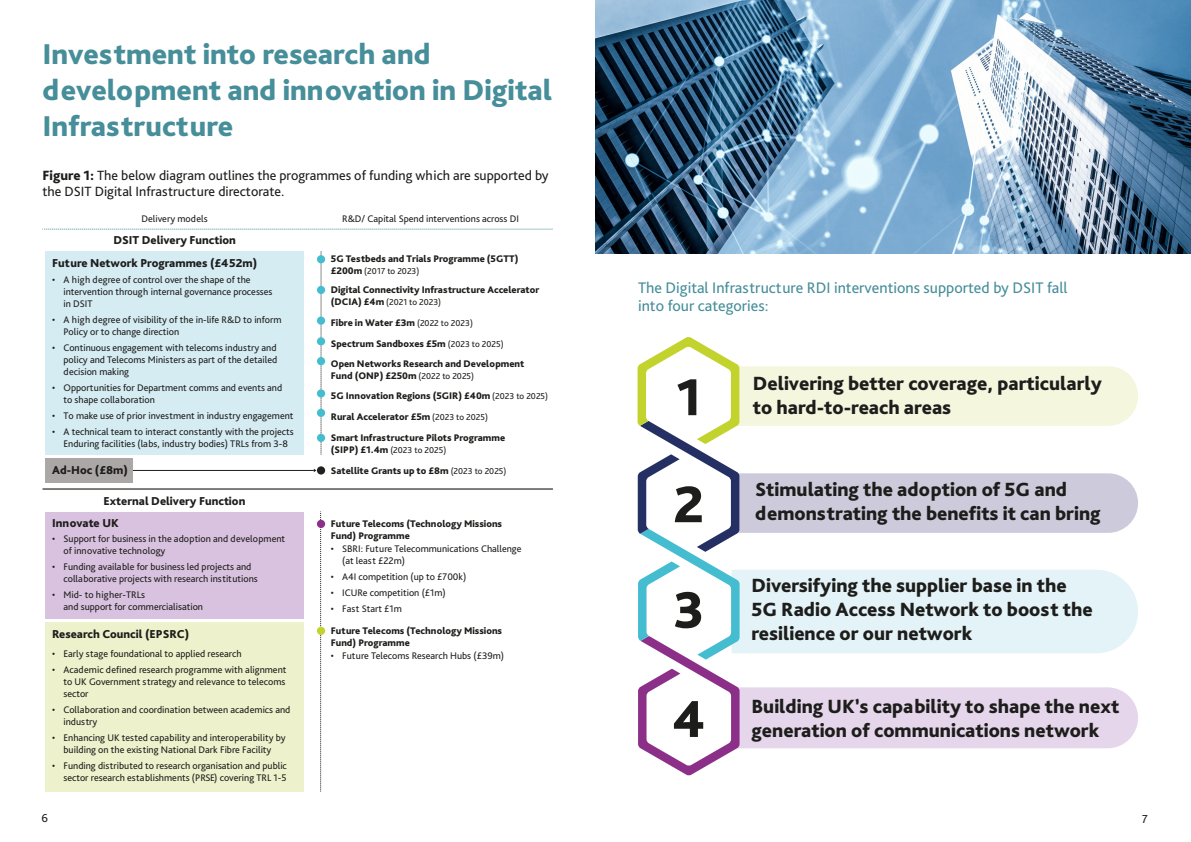
<style>
.page{position:relative;width:1191px;height:842px;background:#fff}
.page>*{position:absolute;margin:0;border:0;box-sizing:border-box;transform-origin:0 0}
.Heading_1{font:800 54px "Bliss Pro";color:#1d1d1b}
.Heading_1-2{font:800 30px/36px "Bliss Pro";color:#468e99}
.Heading_1-3{font:800 20px/24px "Bliss Pro";color:#1d1d1b}
.Intro_Paragraph{font:16px/18px "Bliss Pro";color:#468e99}
.Body_Copy{font:14px/16px "Bliss Pro";color:#1d1d1b}
.t1{font:800 12px "Bliss Pro";color:#1d1d1b}
.t2{font:12px "Bliss Pro";color:#1d1d1b}
.t3{font:10px/12px "Bliss Pro";color:#1d1d1b}
.t4{font:800 10px/12px "Bliss Pro";color:#1d1d1b}
.t5{font:9px "Bliss Pro";color:#1d1d1b}
.s1{font-weight:800}
.s2{font-weight:800;font-size:10px}
.s3{font-weight:400;font-size:9px}
</style>
<div class="page">
<img style="left:595px;top:0;width:596px;height:254px">
<svg style="left:637px;top:337px;width:501px;height:438px"></svg>
<svg style="left:320px;top:251px;width:1px;height:204px"></svg>
<div style="left:45px;top:251px;width:259px;height:204px;background:#d5ecf3"></div>
<div style="left:45px;top:512px;width:259px;height:106px;background:#d9c2df"></div>
<div style="left:45px;top:622px;width:259px;height:170px;background:#eef2cc"></div>
<div style="left:317px;top:466px;width:8px;height:8px;background:#221f1d;border-radius:50%"></div>
<hr style="left:114px;top:470px;width:200px;height:1px;background:#1d1d1b">
<svg style="left:44px;top:229px;width:509px;height:1px"></svg>
<div style="left:317px;top:255px;width:8px;height:8px;background:#45bdd1;border-radius:50%"></div>
<svg style="left:320px;top:511px;width:1px;height:281px"></svg>
<div style="left:317px;top:520px;width:8px;height:8px;background:#8c2f88;border-radius:50%"></div>
<div style="left:317px;top:627px;width:8px;height:8px;background:#c3d32e;border-radius:50%"></div>
<div style="left:317px;top:286px;width:8px;height:8px;background:#45bdd1;border-radius:50%"></div>
<div style="left:317px;top:317px;width:8px;height:8px;background:#45bdd1;border-radius:50%"></div>
<div style="left:317px;top:337px;width:8px;height:8px;background:#45bdd1;border-radius:50%"></div>
<div style="left:317px;top:357px;width:8px;height:8px;background:#45bdd1;border-radius:50%"></div>
<div style="left:317px;top:389px;width:8px;height:9px;background:#45bdd1;border-radius:50%"></div>
<div style="left:317px;top:409px;width:8px;height:8px;background:#45bdd1;border-radius:50%"></div>
<div style="left:317px;top:434px;width:8px;height:8px;background:#45bdd1;border-radius:50%"></div>
<hr style="left:43px;top:488px;width:510px;height:2px;background:#1d1d1b">
<div style="left:46px;top:458px;width:87px;height:24px;background:#aca7a7"></div>
<p class="Heading_1-2" style="left:43px;top:35px;width:511px">Investment into research and development and innovation in Digital<br>Infrastructure</p>
<p class="Body_Copy" style="left:43px;top:167px;width:508px"><span class="s1">Figure 1:</span> The below diagram outlines the programmes of funding which are supported by the DSIT Digital Infrastructure directorate.</p>
<p class="t3" style="left:142px;top:213px;width:68px">Delivery models</p>
<p class="t3" style="left:342px;top:213px;width:178px">R&amp;D/ Capital Spend interventions across DI</p>
<p class="t1" style="left:113px;top:233px;width:124px">DSIT Delivery Function</p>
<p class="t1" style="left:52px;top:255px;width:207px">Future Network Programmes (£452m)</p>
<p class="t3" style="left:63px;top:273px;width:210px;text-indent:-11px">• A high degree of control over the shape of the intervention through internal governance processes in DSIT</p>
<p class="t3" style="left:63px;top:313px;width:219px;text-indent:-11px">• A high degree of visibility of the in-life R&amp;D to inform<br>Policy or to change direction</p>
<p class="t3" style="left:63px;top:341px;width:215px;text-align:justify;text-indent:-11px">• Continuous engagement with telecoms industry and policy and Telecoms Ministers as part of the detailed decision making</p>
<p class="t3" style="left:63px;top:381px;width:220px;text-indent:-11px">• Opportunities for Department comms and events and to shape collaboration</p>
<p class="t3" style="left:52px;top:409px;width:243px">• To make use of prior investment in industry engagement</p>
<p class="t3" style="left:52px;top:425px;width:243px;text-align:center">• A technical team to interact constantly with the projects<br>Enduring facilities (labs, industry bodies) TRLs from 3-8</p>
<p class="t1" style="left:52px;top:462px;width:77px">Ad-Hoc (£8m)</p>
<p class="t1" style="left:104px;top:494px;width:143px">External Delivery Function</p>
<p class="t1" style="left:52px;top:516px;width:68px">Innovate UK</p>
<p class="t3" style="left:63px;top:532px;width:223px;text-indent:-11px">• Support for business in the adoption and development of innovative technology</p>
<p class="t3" style="left:63px;top:560px;width:196px;text-indent:-11px">• Funding available for business led projects and collaborative projects with research institutions</p>
<p class="t3" style="left:63px;top:588px;width:141px;text-indent:-11px">• Mid- to higher-TRLs<br>and support for commercialisation</p>
<p class="t3" style="left:52px;top:647px;width:191px">• Early stage foundational to applied research</p>
<p class="t3" style="left:63px;top:663px;width:224px;text-align:justify;text-indent:-11px">• Academic defined research programme with alignment to UK Government strategy and relevance to telecoms sector</p>
<p class="t3" style="left:63px;top:703px;width:228px;text-indent:-11px">• Collaboration and coordination between academics and industry</p>
<p class="t3" style="left:52px;top:731px;width:235px;text-align:center">• Enhancing UK tested capability and interoperability by building on the existing National Dark Fibre Facility</p>
<p class="t3" style="left:52px;top:759px;width:236px;text-align:right">• Funding distributed to research organisation and public sector research establishments (PRSE) covering TRL 1-5</p>
<p class="t1" style="left:52px;top:626px;width:139px">Research Council (EPSRC)</p>
<p class="t4" style="left:331px;top:253px;width:189px">5G Testbeds and Trials Programme (5GTT)</p>
<p class="t5" style="left:331px;top:266px;width:90px"><span class="s2">£200m</span> (2017 to 2023)</p>
<p class="t4" style="left:331px;top:284px;width:210px">Digital Connectivity Infrastructure Accelerator</p>
<p class="t5" style="left:331px;top:297px;width:112px"><span class="s2">(DCIA) £4m</span> (2021 to 2023)</p>
<p class="t4" style="left:331px;top:316px;width:144px">Fibre in Water £3m <span class="s3">(2022 to 2023)</span></p>
<p class="t4" style="left:331px;top:357px;width:195px">Open Networks Research and Development<br>Fund (ONP) £250m <span class="s3">(2022 to 2025)</span></p>
<p class="t4" style="left:331px;top:385px;width:219px;line-height:20.7px">5G Innovation Regions (5GIR) £40m <span class="s3">(2023 to 2025)<br></span>Rural Accelerator £5m <span class="s3">(2023 to 2025)</span></p>
<p class="t4" style="left:331px;top:337px;width:174px">Spectrum Sandboxes £5m <span class="s3">(2023 to 2025)</span></p>
<p class="t4" style="left:331px;top:431px;width:176px">Smart Infrastructure Pilots Programme</p>
<p class="t5" style="left:331px;top:444px;width:117px"><span class="s2">(SIPP) £1.4m</span> (2023 to 2025)</p>
<p class="t4" style="left:331px;top:464px;width:177px">Satellite Grants up to £8m <span class="s3">(2023 to 2025)</span></p>
<p class="t4" style="left:331px;top:517px;width:173px">Future Telecoms (Technology Missions<br>Fund) Programme</p>
<p class="t3" style="left:342px;top:542px;width:181px;text-indent:-11px">• SBRI: Future Telecommunications Challenge (at least £22m)</p>
<p class="t3" style="left:331px;top:570px;width:137px">• A4I competition (up to £700k)</p>
<p class="t3" style="left:331px;top:586px;width:116px">• ICURe competition (£1m)</p>
<p class="t3" style="left:331px;top:602px;width:73px">• Fast Start £1m</p>
<p class="t4" style="left:331px;top:624px;width:173px">Future Telecoms (Technology Missions<br>Fund) Programme</p>
<p class="t3" style="left:331px;top:649px;width:175px">• Future Telecoms Research Hubs (£39m)</p>
<p class="Intro_Paragraph" style="left:638px;top:279px;width:431px">The Digital Infrastructure RDI interventions supported by DSIT fall into four categories:</p>
<p class="Heading_1" style="left:676px;top:364px;width:27px">1</p>
<p class="Heading_1" style="left:673px;top:471px;width:32px">2</p>
<p class="Heading_1" style="left:673px;top:576px;width:33px">3</p>
<p class="Heading_1" style="left:672px;top:685px;width:35px">4</p>
<p class="Heading_1-3" style="left:753px;top:371px;width:350px">Delivering better coverage, particularly to hard-to-reach areas</p>
<p class="Heading_1-3" style="left:755px;top:477px;width:347px">Stimulating the adoption of 5G and demonstrating the benefits it can bring</p>
<p class="Heading_1-3" style="left:751px;top:573px;width:343px">Diversifying the supplier base in the<br>5G Radio Access Network to boost the resilience or our network</p>
<p class="Heading_1-3" style="left:751px;top:694px;width:369px">Building UK’s capability to shape the next generation of communications network</p>
<p class="t2" style="left:42px;top:811px;width:8px">6</p>
<p class="t2" style="left:1142px;top:812px;width:7px">7</p>
</div>
